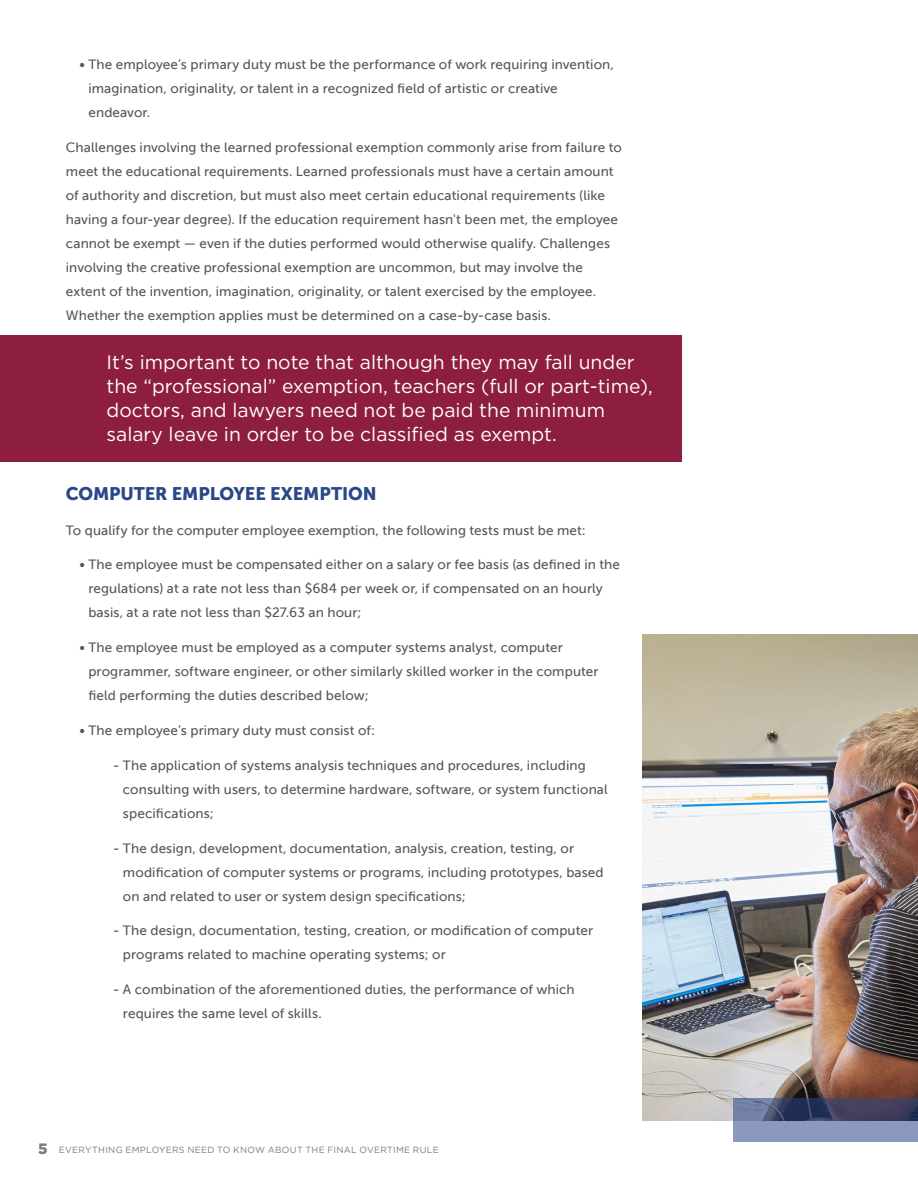
<style>
.page{position:relative;width:918px;height:1188px;background:#fff}
.page>*{position:absolute;margin:0;border:0;box-sizing:border-box;transform-origin:0 0}
.Body_Copy{font:19.5px/24px "Gotham";color:#fff}
.Body_Copy-2{font:18px "Museo Sans 900";letter-spacing:-.005em;color:#2a4788}
.Body_Copy-3{font:13.5px/24px "Museo Sans 500";letter-spacing:.01em;color:#57585a}
.t1{font:9px "Gotham";letter-spacing:.03em;color:#747f85}
.s1{font-weight:900;font-size:15px}
</style>
<div class="page">
<img style="left:643px;top:634px;width:275px;height:486px">
<svg style="left:733px;top:1099px;width:185px;height:43px;background:#667092"></svg>
<div style="left:0;top:335px;width:681px;height:127px;background:#8d1e40"></div>
<p class="Body_Copy-3" style="left:88px;top:52px;width:527px;text-indent:-9px">• The employee’s primary duty must be the performance of work requiring invention, imagination, originality, or talent in a recognized field of artistic or creative endeavor.</p>
<p class="Body_Copy-3" style="left:66px;top:135px;width:558px">Challenges involving the learned professional exemption commonly arise from failure to meet the educational requirements. Learned professionals must have a certain amount of authority and discretion, but must also meet certain educational requirements (like having a four-year degree). If the education requirement hasn't been met, the employee cannot be exempt — even if the duties performed would otherwise qualify. Challenges involving the creative professional exemption are uncommon, but may involve the extent of the invention, imagination, originality, or talent exercised by the employee.<br>Whether the exemption applies must be determined on a case-by-case basis.</p>
<p class="Body_Copy" style="left:107px;top:350px;width:548px">It’s important to note that although they may fall under the “professional” exemption, teachers (full or part-time), doctors, and lawyers need not be paid the minimum salary leave in order to be classified as exempt.</p>
<p class="Body_Copy-2" style="left:66px;top:483px;width:312px">COMPUTER EMPLOYEE EXEMPTION</p>
<p class="Body_Copy-3" style="left:66px;top:518px;width:521px">To qualify for the computer employee exemption, the following tests must be met:</p>
<p class="Body_Copy-3" style="left:88px;top:553px;width:533px;text-indent:-9px">• The employee must be compensated either on a salary or fee basis (as defined in the regulations) at a rate not less than $684 per week or, if compensated on an hourly basis, at a rate not less than $27.63 an hour;</p>
<p class="Body_Copy-3" style="left:88px;top:636px;width:512px;text-indent:-9px">• The employee must be employed as a computer systems analyst, computer programmer, software engineer, or other similarly skilled worker in the computer field performing the duties described below;</p>
<p class="Body_Copy-3" style="left:79px;top:718px;width:297px">• The employee’s primary duty must consist of:</p>
<p class="Body_Copy-3" style="left:123px;top:753px;width:486px;text-indent:-10px">- The application of systems analysis techniques and procedures, including consulting with users, to determine hardware, software, or system functional specifications;</p>
<p class="Body_Copy-3" style="left:123px;top:836px;width:482px;text-indent:-10px">- The design, development, documentation, analysis, creation, testing, or modification of computer systems or programs, including prototypes, based on and related to user or system design specifications;</p>
<p class="Body_Copy-3" style="left:123px;top:919px;width:472px;text-indent:-10px">- The design, documentation, testing, creation, or modification of computer programs related to machine operating systems; or</p>
<p class="Body_Copy-3" style="left:123px;top:978px;width:453px;text-indent:-10px">- A combination of the aforementioned duties, the performance of which requires the same level of skills.</p>
<p class="t1" style="left:38px;top:1144px;width:402px"><span class="s1">5</span> EVERYTHING EMPLOYERS NEED TO KNOW ABOUT THE FINAL OVERTIME RULE</p>
</div>
